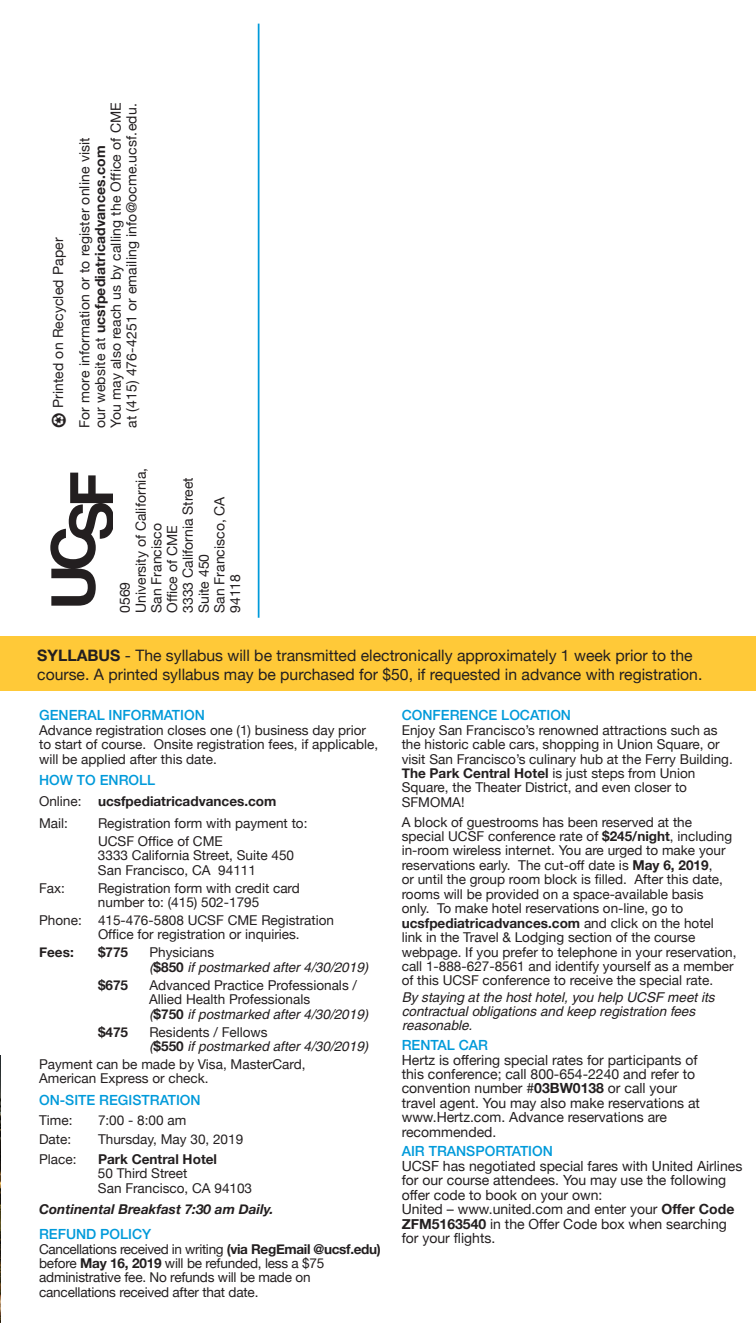
<style>
.page{position:relative;width:756px;height:1323px;background:#fff}
.page>*{position:absolute;margin:0;border:0;box-sizing:border-box;transform-origin:0 0}
.t1{font:15.75px/19.2px "Helvetica Neue";color:#231f20}
.t2{font:14px/14.5px "Helvetica Neue";color:#231f20}
.t3{font:500 14px "Helvetica Neue";color:#009ada}
.t4{font:500 14px "Helvetica Neue";letter-spacing:.02em;color:#009ada}
.t5{font:500 14px "Helvetica Neue";letter-spacing:.055em;color:#009ada}
.t6{font:13.65px/14.3px "Helvetica Neue";color:#231f20}
.t7{font:italic 13.65px/14.3px "Helvetica";color:#231f20}
.t8{font:700 13.65px/21.5px "Helvetica Neue";color:#231f20}
.t9{font:italic 700 13.65px "Helvetica Neue";color:#231f20}
.s1{font-weight:700}
.s2{font-family:"Recycle"}
.s3{font-weight:400}
.s4{font-family:"Helvetica Neue";font-weight:700;font-style:normal}
</style>
<div class="page">
<img style="left:0;top:1055px;width:1px;height:268px">
<div style="left:0;top:637px;width:756px;height:54px;background:#ffc938"></div>
<svg style="left:50px;top:473px;width:62px;height:133px"></svg>
<hr style="left:258px;top:24px;width:2px;height:594px;background:#009ada">
<hr style="left:0;top:0;width:1px;height:165px;background:#009ada">
<p class="t2" style="left:92px;top:428px;width:327px;line-height:15.8px;rotate:-90deg">our website at <span class="s1">ucsfpediatricadvances.com<br></span>You may also reach us by calling the Office of CME at (415) 476-4251 or emailing info@ocme.ucsf.edu.</p>
<p class="t2" style="left:45px;top:428px;width:292px;line-height:26.2px;rotate:-90deg"><span class="s2">E</span> Printed on Recycled Paper<br>For more information or to register online visit</p>
<p class="t2" style="left:117px;top:613px;width:146px;line-height:15.8px;rotate:-90deg">0569<br>University of California,<br>San Francisco<br>Office of CME<br>3333 California Street<br>Suite 450<br>San Francisco, CA<br>94118</p>
<p class="t1" style="left:37px;top:645px;width:667px"><span class="s1">SYLLABUS</span> - The syllabus will be transmitted electronically approximately 1 week prior to the course. A printed syllabus may be purchased for $50, if requested in advance with registration.</p>
<p class="t3" style="left:39px;top:707px;width:167px">GENERAL INFORMATION</p>
<p class="t6" style="left:39px;top:722px;width:341px">Advance registration closes one (1) business day prior to start of course. Onsite registration fees, if applicable, will be applied after this date.</p>
<p class="t3" style="left:39px;top:771px;width:118px">HOW TO ENROLL</p>
<p class="t8" style="left:39px;top:791px;width:239px"><span class="s3">Online:</span> ucsfpediatricadvances.com<br><span class="s3">Mail:</span></p>
<p class="t6" style="left:98px;top:814px;width:211px;line-height:17.8px">Registration form with payment to:<br>UCSF Office of CME</p>
<p class="t6" style="left:98px;top:848px;width:198px">3333 California Street, Suite 450<br>San Francisco, CA 94111</p>
<p class="t6" style="left:39px;top:880px;width:27px">Fax:</p>
<p class="t6" style="left:98px;top:880px;width:204px">Registration form with credit card number to: (415) 502-1795</p>
<p class="t6" style="left:98px;top:913px;width:238px;text-indent:-59px">Phone: 415-476-5808 UCSF CME Registration<br>Office for registration or inquiries.</p>
<p class="t8" style="left:39px;top:941px;width:36px">Fees:</p>
<p class="t8" style="left:98px;top:941px;width:32px">$775</p>
<p class="t6" style="left:149px;top:945px;width:66px">Physicians</p>
<p class="t7" style="left:149px;top:961px;width:221px">(<span class="s4">$850</span> if postmarked after 4/30/2019)</p>
<p class="t8" style="left:98px;top:974px;width:32px">$675</p>
<p class="t6" style="left:149px;top:978px;width:209px">Advanced Practice Professionals /<br>Allied Health Professionals</p>
<p class="t7" style="left:149px;top:1008px;width:221px">(<span class="s4">$750</span> if postmarked after 4/30/2019)</p>
<p class="t8" style="left:98px;top:1021px;width:32px">$475</p>
<p class="t6" style="left:149px;top:1024px;width:120px">Residents / Fellows</p>
<p class="t7" style="left:149px;top:1040px;width:221px">(<span class="s4">$550</span> if postmarked after 4/30/2019)</p>
<p class="t6" style="left:39px;top:1057px;width:268px">Payment can be made by Visa, MasterCard,<br>American Express or check.</p>
<p class="t3" style="left:39px;top:1091px;width:163px">ON-SITE REGISTRATION</p>
<p class="t6" style="left:39px;top:1112px;width:35px">Time:</p>
<p class="t6" style="left:98px;top:1112px;width:90px">7:00 - 8:00 am</p>
<p class="t6" style="left:39px;top:1132px;width:34px">Date:</p>
<p class="t6" style="left:98px;top:1132px;width:147px">Thursday, May 30, 2019</p>
<p class="t6" style="left:39px;top:1152px;width:39px">Place:</p>
<p class="t8" style="left:98px;top:1148px;width:121px">Park Central Hotel</p>
<p class="t6" style="left:98px;top:1166px;width:156px">50 Third Street<br>San Francisco, CA 94103</p>
<p class="t9" style="left:39px;top:1201px;width:236px">Continental Breakfast 7:30 am Daily.</p>
<p class="t3" style="left:39px;top:1226px;width:114px">REFUND POLICY</p>
<p class="t6" style="left:39px;top:1241px;width:343px">Cancellations received in writing <span class="s1">(via RegEmail @ucsf.edu) </span>before <span class="s1">May 16, 2019</span> will be refunded, less a $75 administrative fee. No refunds will be made on cancellations received after that date.</p>
<p class="t3" style="left:402px;top:707px;width:171px">CONFERENCE LOCATION</p>
<p class="t6" style="left:402px;top:722px;width:333px">Enjoy San Francisco’s renowned attractions such as the historic cable cars, shopping in Union Square, or visit San Francisco’s culinary hub at the Ferry Building.<br><span class="s1">The Park Central Hotel</span> is just steps from Union Square, the Theater District, and even closer to SFMOMA!</p>
<p class="t6" style="left:402px;top:814px;width:336px">A block of guestrooms has been reserved at the special UCSF conference rate of <span class="s1">$245/night</span>, including in-room wireless internet. You are urged to make your reservations early. The cut-off date is <span class="s1">May 6, 2019</span>,<br>or until the group room block is filled. After this date, rooms will be provided on a space-available basis<br>only. To make hotel reservations on-line, go to <span class="s1">ucsfpediatricadvances.com</span> and click on the hotel link in the Travel &amp; Lodging section of the course webpage. If you prefer to telephone in your reservation, call 1-888-627-8561 and identify yourself as a member of this UCSF conference to receive the special rate.</p>
<p class="t7" style="left:402px;top:991px;width:314px">By staying at the host hotel, you help UCSF meet its contractual obligations and keep registration fees reasonable.</p>
<p class="t5" style="left:402px;top:1037px;width:88px">RENTAL CAR</p>
<p class="t2" style="left:402px;top:1052px;width:300px">Hertz is offering special rates for participants of this conference; call 800-654-2240 and refer to convention number #<span class="s1">03BW0138</span> or call your travel agent. You may also make reservations at www.Hertz.com. Advance reservations are recommended.</p>
<p class="t4" style="left:402px;top:1143px;width:153px">AIR TRANSPORTATION</p>
<p class="t2" style="left:402px;top:1158px;width:342px">UCSF has negotiated special fares with United Airlines for our course attendees. You may use the following offer code to book on your own:<br>United – www.united.com and enter your <span class="s1">Offer Code ZFM5163540</span> in the Offer Code box when searching for your flights.</p>
</div>
